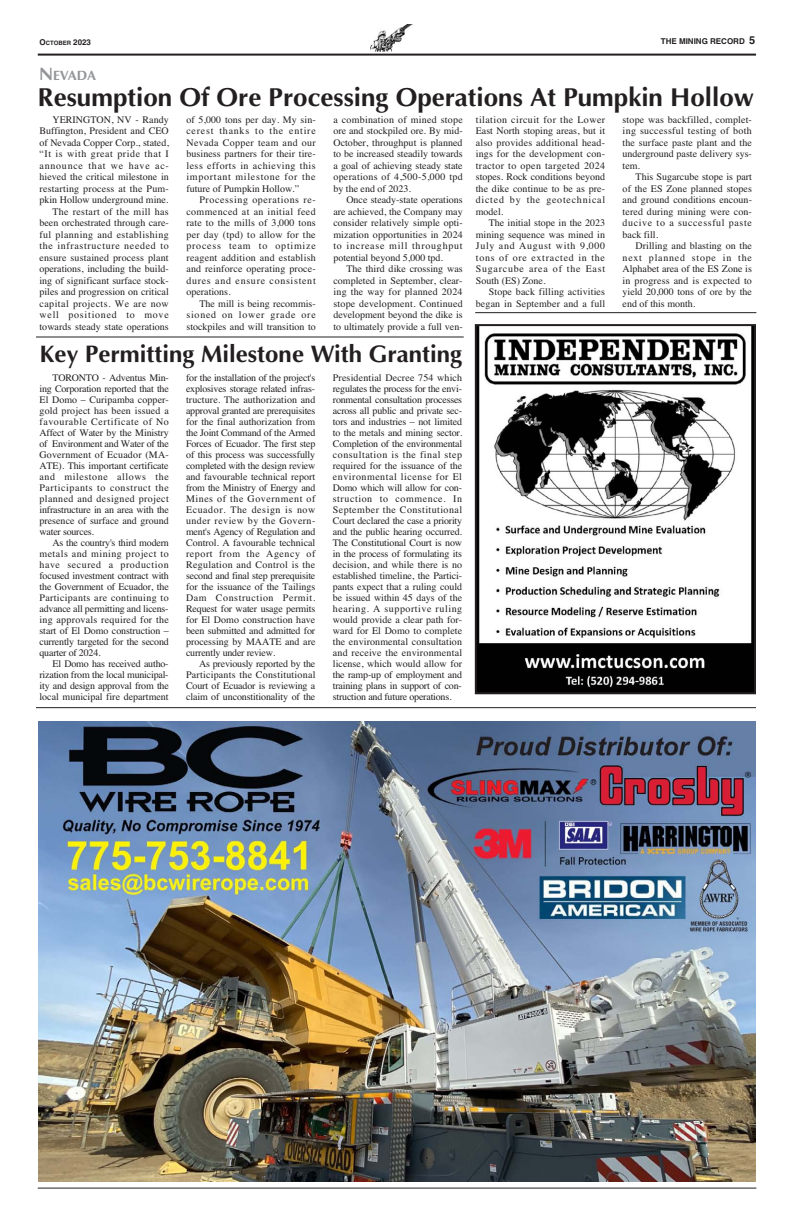
<style>
.page{position:relative;width:792px;height:1224px;background:#fff}
.page>*{position:absolute;margin:0;border:0;box-sizing:border-box;transform-origin:0 0}
.t1{font:700 26px "Optima";color:#231f20}
.t2{font:700 24px "Optima";color:#231f20}
.t3{font:700 13.5px "Optima";color:#939598}
.t4{font:10px/11px "Times";color:#231f20;text-align:justify}
.t5{font:700 8px "Helvetica";color:#231f20}
.t6{font:700 6px "Helvetica";color:#231f20}
.s1{font-size:8px}
.s2{font-size:11px}
.s3{font-size:18px}
</style>
<div class="page">
<img style="left:371px;top:24px;width:42px;height:27px">
<hr style="left:38px;top:54px;width:718px;height:2px;background:#231f20">
<hr style="left:38px;top:1188px;width:718px;height:1px;background:#231f20">
<img style="left:478px;top:327px;width:275px;height:364px">
<div style="left:475px;top:324px;width:281px;height:370px;border:2px solid #231f20"></div>
<img style="left:39px;top:721px;width:717px;height:460px">
<hr style="left:475px;top:312px;width:281px;height:1px;background:#231f20">
<hr style="left:36px;top:336px;width:428px;height:2px;background:#231f20">
<hr style="left:36px;top:707px;width:720px;height:1px;background:#231f20">
<p class="t6" style="left:40px;top:39px;width:53px"><span class="s1">O</span>CTOBER <span class="s1">2023</span></p>
<p class="t5" style="left:661px;top:37px;width:96px">THE MINING RECORD <span class="s2">5</span></p>
<h3 class="t3" style="left:39px;top:67px;width:59px"><span class="s3">N</span>EVADA</h3>
<h1 class="t1" style="left:38px;top:82px;width:718px">Resumption Of Ore Processing Operations At Pumpkin Hollow</h1>
<p class="t4" style="left:40px;top:113px;width:131px;line-height:11.5px;text-align:right">YERINGTON, NV - Randy<br>Buffington, President and CEO of Nevada Copper Corp., stated, “It is with great pride that I announce that we have ac&shy;hieved the critical milestone in restarting process at the Pum&shy;pkin Hollow underground mine.<br>The restart of the mill has been orchestrated through care&shy;ful planning and establishing the infrastructure needed to ensure sustained process plant operations, including the build&shy;ing of significant surface stock&shy;piles and progression on critical capital projects. We are now well positioned to move towards steady state operations</p>
<p class="t4" style="left:186px;top:113px;width:131px;line-height:11.5px">of 5,000 tons per day. My sin&shy;cerest thanks to the entire Nevada Copper team and our business partners for their tire&shy;less efforts in achieving this important milestone for the future of Pumpkin Hollow.”</p>
<p class="t4" style="left:476px;top:113px;width:131px;line-height:11.5px">tilation circuit for the Lower East North stoping areas, but it also provides additional head&shy;ings for the development con&shy;tractor to open targeted 2024 stopes. Rock conditions beyond the dike continue to be as pre&shy;dicted by the geotechnical model.</p>
<p class="t4" style="left:476px;top:217px;width:131px;line-height:11.5px;text-indent:13px">The initial stope in the 2023 mining sequence was mined in July and August with 9,000 tons of ore extracted in the Sugarcube area of the East South (ES) Zone.</p>
<p class="t4" style="left:476px;top:286px;width:131px;line-height:11.5px;text-align:right">Stope back filling activities began in September and a full</p>
<p class="t4" style="left:623px;top:113px;width:131px;line-height:11.5px">stope was backfilled, complet&shy;ing successful testing of both the surface paste plant and the underground paste delivery sys&shy;tem.</p>
<p class="t4" style="left:623px;top:171px;width:131px;line-height:11.5px;text-indent:13px">This Sugarcube stope is part of the ES Zone planned stopes and ground conditions encoun&shy;tered during mining were con&shy;ducive to a successful paste back fill.</p>
<p class="t4" style="left:623px;top:240px;width:131px;line-height:11.5px;text-indent:13px">Drilling and blasting on the next planned stope in the Alphabet area of the ES Zone is in progress and is expected to yield 20,000 tons of ore by the end of this month.</p>
<p class="t4" style="left:333px;top:113px;width:131px;line-height:11.5px">a combination of mined stope ore and stockpiled ore. By mid-October, throughput is planned to be increased steadily towards a goal of achieving steady state operations of 4,500-5,000 tpd by the end of 2023.</p>
<p class="t4" style="left:333px;top:194px;width:131px;line-height:11.5px;text-indent:13px">Once steady-state operations are achieved, the Company may consider relatively simple opti&shy;mization opportunities in 2024 to increase mill throughput potential beyond 5,000 tpd.</p>
<p class="t4" style="left:333px;top:263px;width:131px;line-height:11.5px;text-indent:13px">The third dike crossing was completed in September, clear&shy;ing the way for planned 2024 stope development. Continued development beyond the dike is to ultimately provide a full ven-</p>
<p class="t4" style="left:186px;top:194px;width:131px;line-height:11.5px;text-indent:13px">Processing operations re&shy;commenced at an initial feed rate to the mills of 3,000 tons per day (tpd) to allow for the process team to optimize reagent addition and establish and reinforce operating proce&shy;dures and ensure consistent operations.</p>
<p class="t4" style="left:186px;top:297px;width:131px;line-height:11.5px;text-indent:13px">The mill is being recommis&shy;sioned on lower grade ore stockpiles and will transition to</p>
<h2 class="t2" style="left:40px;top:340px;width:424px">Key Permitting Milestone With Granting</h2>
<p class="t4" style="left:40px;top:372px;width:131px;text-indent:13px">TORONTO - Adventus Min&shy;ing Corporation reported that the El Domo – Curipamba copper&shy;gold project has been issued a favourable Certificate of No Affect of Water by the Ministry of Environment and Water of the Government of Ecuador (MA-ATE). This important certificate and milestone allows the Participants to construct the planned and designed project infrastructure in an area with the presence of surface and ground water sources.</p>
<p class="t4" style="left:40px;top:537px;width:131px;text-indent:13px">As the country's third modern metals and mining project to have secured a production focused investment contract with the Government of Ecuador, the Participants are continuing to advance all permitting and licens&shy;ing approvals required for the start of El Domo construction – currently targeted for the second quarter of 2024.</p>
<p class="t4" style="left:40px;top:658px;width:131px;text-indent:13px">El Domo has received autho&shy;rization from the local municipal&shy;ity and design approval from the local municipal fire department</p>
<p class="t4" style="left:186px;top:372px;width:131px">for the installation of the project's explosives storage related infras&shy;tructure. The authorization and approval granted are prerequisites for the final authorization from the Joint Command of the Armed Forces of Ecuador. The first step of this process was successfully completed with the design review and favourable technical report from the Ministry of Energy and Mines of the Government of Ecuador. The design is now under review by the Govern&shy;ment's Agency of Regulation and Control. A favourable technical report from the Agency of Regulation and Control is the second and final step prerequisite for the issuance of the Tailings Dam Construction Permit.<br>Request for water usage permits for El Domo construction have been submitted and admitted for processing by MAATE and are currently under review.</p>
<p class="t4" style="left:186px;top:658px;width:131px;text-indent:13px">As previously reported by the Participants the Constitutional Court of Ecuador is reviewing a claim of unconstitionality of the</p>
<p class="t4" style="left:333px;top:372px;width:131px">Presidential Decree 754 which regulates the process for the envi&shy;ronmental consultation processes across all public and private sec&shy;tors and industries – not limited to the metals and mining sector.<br>Completion of the environmental consultation is the final step required for the issuance of the environmental license for El Domo which will allow for con&shy;struction to commence. In September the Constitutional Court declared the case a priority and the public hearing occurred.<br>The Constitutional Court is now in the process of formulating its decision, and while there is no established timeline, the Partici&shy;pants expect that a ruling could be issued within 45 days of the hearing. A supportive ruling would provide a clear path for&shy;ward for El Domo to complete the environmental consultation and receive the environmental license, which would allow for the ramp-up of employment and training plans in support of con&shy;struction and future operations.</p>
</div>
